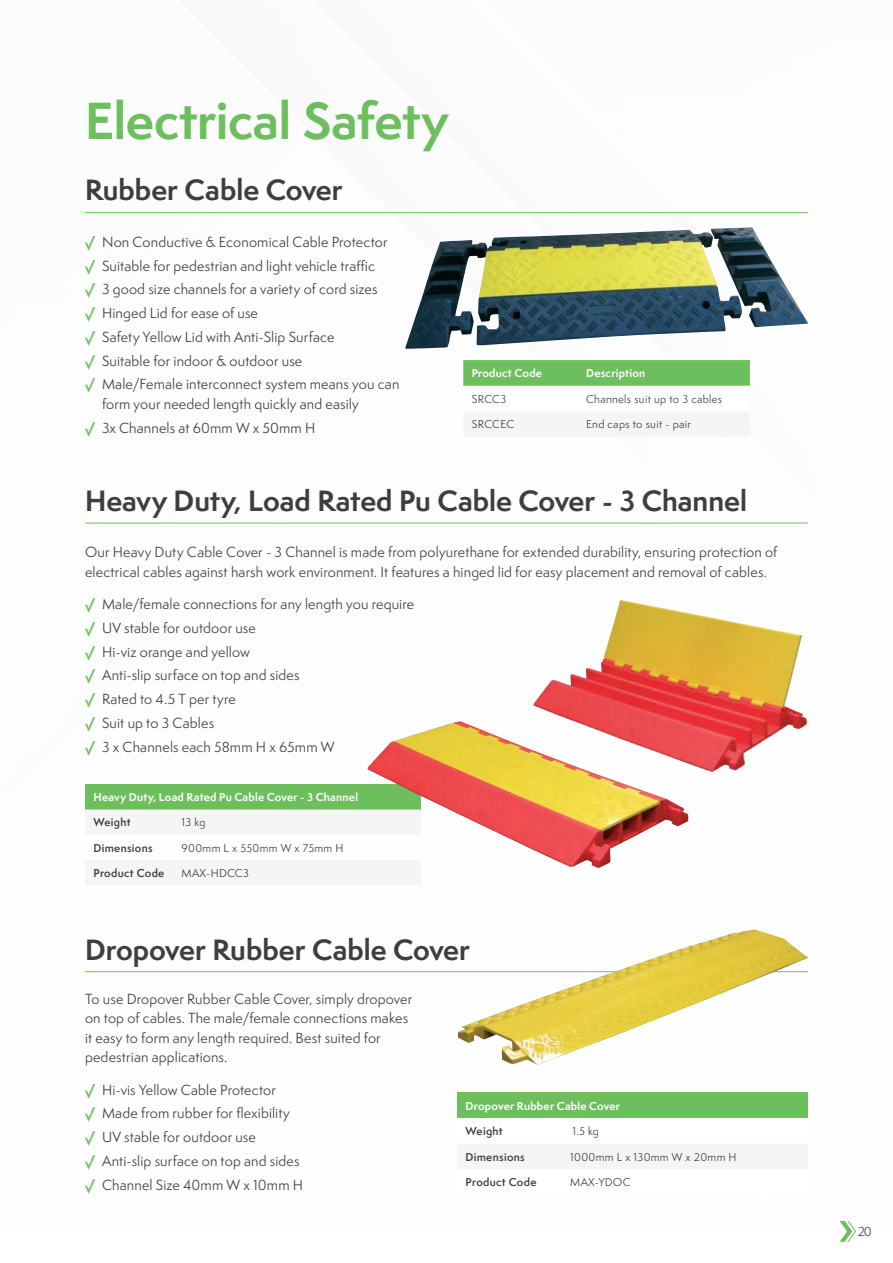
<style>
.page{position:relative;width:893px;height:1263px;background:#fff}
.page>*{position:absolute;margin:0;border:0;box-sizing:border-box;transform-origin:0 0}
.Title_-_Section__TOC{font:700 48px "Semplicita Pro";letter-spacing:-.005em;color:#6dbf5d}
.Header_-_Product_Name{font:700 27px "Semplicita Pro";color:#3e3e3f}
.t1{font:13.5px/23.7px "Semplicita Pro";letter-spacing:.01em;color:#3e3e3f}
.t2{font:12px "Semplicita Pro";color:#3e3e3f}
.Table_-_Data{font:10.5px "Semplicita Pro";letter-spacing:.03em;color:#3e3e3f}
.Table_-_Header_white{font:700 10.5px "Semplicita Pro";letter-spacing:.02em;color:#fff}
.Table_-_Data-2{font:600 10.5px "Semplicita Pro";letter-spacing:.03em;color:#3e3e3f}
.s1{font-weight:700;color:#6dbf5d}
</style>
<div class="page">
<svg style="left:840px;top:1221px;width:16px;height:21px"></svg>
<svg style="left:463px;top:360px;width:287px;height:26px;background:#6fbf5f"></svg>
<div style="left:464px;top:412px;width:285px;height:25px;background:#f4f5f5"></div>
<img style="left:405px;top:227px;width:403px;height:122px">
<div style="left:85px;top:784px;width:336px;height:25px;background:#6dbf5d"></div>
<svg style="left:85px;top:809px;width:336px;height:76px"></svg>
<div style="left:457px;top:1092px;width:351px;height:26px;background:#6dbf5d"></div>
<div style="left:458px;top:1144px;width:350px;height:25px;background:#f4f5f5"></div>
<img style="left:533px;top:600px;width:275px;height:172px">
<hr style="left:85px;top:212px;width:723px;height:1px;background:#6dbf5d">
<hr style="left:85px;top:523px;width:723px;height:1px;background:#6dbf5d">
<hr style="left:85px;top:971px;width:723px;height:1px;background:#6dbf5d">
<img style="left:367px;top:721px;width:321px;height:147px">
<img style="left:458px;top:929px;width:350px;height:136px">
<p class="Title_-_Section__TOC" style="left:85px;top:85px;width:365px">Electrical Safety</p>
<p class="Header_-_Product_Name" style="left:85px;top:170px;width:259px">Rubber Cable Cover</p>
<p class="t1" style="left:85px;top:230px;width:316px"><span class="s1">√</span> Non Conductive &amp; Economical Cable Protector <span class="s1">√</span> Suitable for pedestrian and light vehicle traffic<br><span class="s1">√</span> 3 good size channels for a variety of cord sizes<br><span class="s1">√</span> Hinged Lid for ease of use<br><span class="s1">√</span> Safety Yellow Lid with Anti-Slip Surface<br><span class="s1">√</span> Suitable for indoor &amp; outdoor use<br><span class="s1">√</span> Male/Female interconnect system means you can</p>
<p class="t1" style="left:85px;top:392px;width:275px;text-indent:17px">form your needed length quickly and easily <span class="s1">√</span> 3x Channels at 60mm W x 50mm H</p>
<p class="Table_-_Header_white" style="left:472px;top:365px;width:72px">Product Code</p>
<p class="Table_-_Header_white" style="left:586px;top:365px;width:61px">Description</p>
<p class="Table_-_Data" style="left:472px;top:391px;width:36px">SRCC3</p>
<p class="Table_-_Data" style="left:586px;top:391px;width:138px">Channels suit up to 3 cables</p>
<p class="Table_-_Data" style="left:472px;top:417px;width:44px">SRCCEC</p>
<p class="Table_-_Data" style="left:586px;top:417px;width:106px">End caps to suit - pair</p>
<p class="Header_-_Product_Name" style="left:85px;top:480px;width:663px">Heavy Duty, Load Rated Pu Cable Cover - 3 Channel</p>
<p class="t1" style="left:85px;top:542px;width:694px;line-height:19.5px">Our Heavy Duty Cable Cover - 3 Channel is made from polyurethane for extended durability, ensuring protection of electrical cables against harsh work environment. It features a hinged lid for easy placement and removal of cables.</p>
<p class="t1" style="left:85px;top:592px;width:331px"><span class="s1">√</span> Male/female connections for any length you require <span class="s1">√</span> UV stable for outdoor use<br><span class="s1">√</span> Hi-viz orange and yellow<br><span class="s1">√</span> Anti-slip surface on top and sides<br><span class="s1">√</span> Rated to 4.5 T per tyre<br><span class="s1">√</span> Suit up to 3 Cables<br><span class="s1">√</span> 3 x Channels each 58mm H x 65mm W</p>
<p class="Table_-_Header_white" style="left:94px;top:789px;width:266px">Heavy Duty, Load Rated Pu Cable Cover - 3 Channel</p>
<p class="Table_-_Data-2" style="left:94px;top:814px;width:39px">Weight</p>
<p class="Table_-_Data" style="left:182px;top:814px;width:25px">13 kg</p>
<p class="Table_-_Data-2" style="left:94px;top:840px;width:61px">Dimensions</p>
<p class="Table_-_Data" style="left:182px;top:840px;width:163px">900mm L x 550mm W x 75mm H</p>
<p class="Table_-_Data-2" style="left:94px;top:865px;width:72px">Product Code</p>
<p class="Table_-_Data" style="left:182px;top:866px;width:69px">MAX-HDCC3</p>
<p class="Header_-_Product_Name" style="left:85px;top:929px;width:386px">Dropover Rubber Cable Cover</p>
<p class="t1" style="left:85px;top:989px;width:329px;line-height:19.5px">To use Dropover Rubber Cable Cover, simply dropover on top of cables. The male/female connections makes it easy to form any length required. Best suited for pedestrian applications.</p>
<p class="t1" style="left:85px;top:1077px;width:220px"><span class="s1">√</span> Hi-vis Yellow Cable Protector<br><span class="s1">√</span> Made from rubber for flexibility <span class="s1">√</span> UV stable for outdoor use<br><span class="s1">√</span> Anti-slip surface on top and sides <span class="s1">√</span> Channel Size 40mm W x 10mm H</p>
<p class="Table_-_Header_white" style="left:466px;top:1098px;width:156px">Dropover Rubber Cable Cover</p>
<p class="Table_-_Data-2" style="left:466px;top:1123px;width:39px">Weight</p>
<p class="Table_-_Data" style="left:572px;top:1124px;width:28px">1.5 kg</p>
<p class="Table_-_Data-2" style="left:466px;top:1149px;width:61px">Dimensions</p>
<p class="Table_-_Data" style="left:570px;top:1149px;width:168px">1000mm L x 130mm W x 20mm H</p>
<p class="Table_-_Data-2" style="left:466px;top:1175px;width:72px">Product Code</p>
<p class="Table_-_Data" style="left:570px;top:1175px;width:62px">MAX-YDOC</p>
<p class="t2" style="left:858px;top:1223px;width:15px">20</p>
</div>
